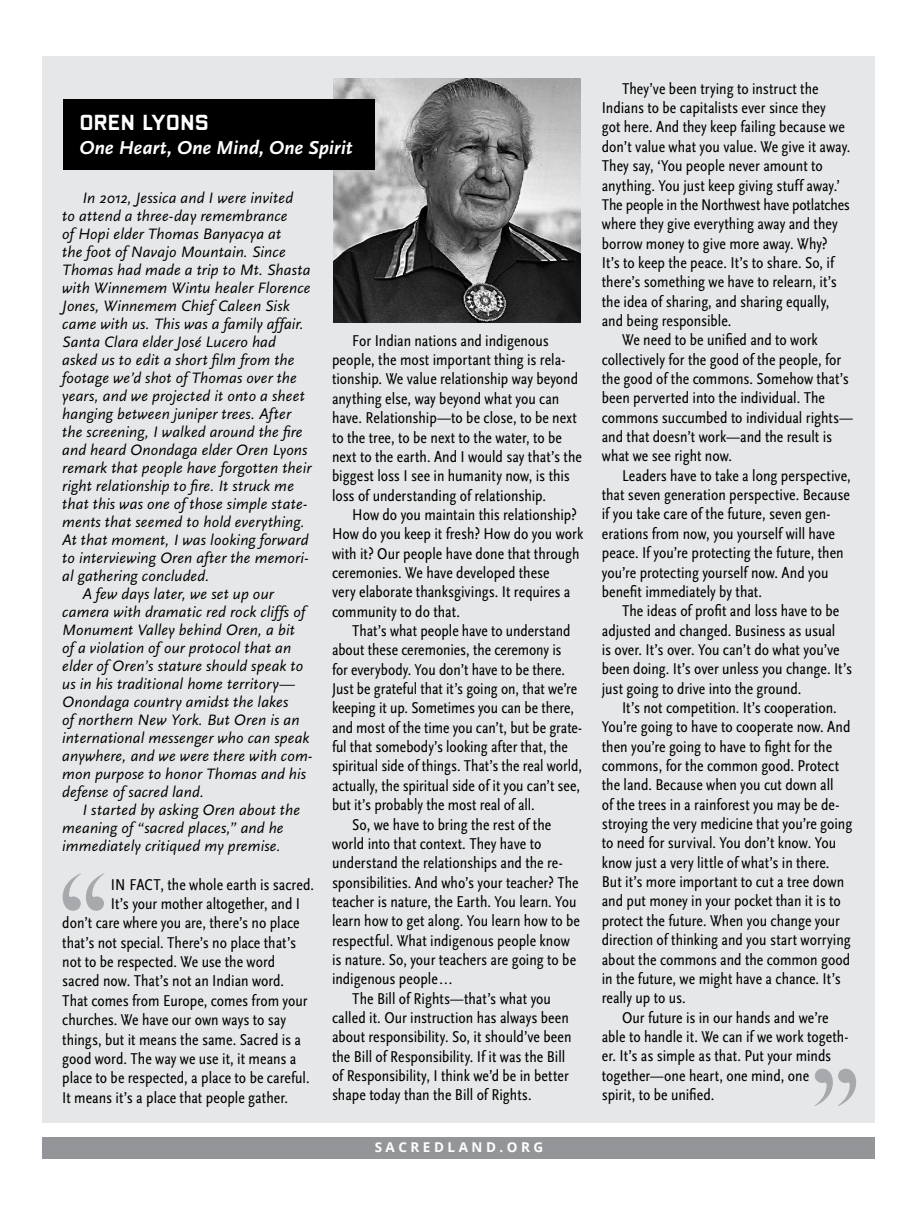
<style>
.page{position:relative;width:918px;height:1215px;background:#fff}
.page>*{position:absolute;margin:0;border:0;box-sizing:border-box;transform-origin:0 0}
.donor_heads{font:21.75px "Fog City Gothic";letter-spacing:-.005em;color:#fff}
.Sidebar{font:italic 700 19.5px "Scala Sans";color:#fff}
.Sidebar-smaller{font:16.35px/19.4px "Scala Sans Regular Con";color:#000}
.Sidebar-smaller-2{font:16.2px "Scala Sans Regular Con";letter-spacing:-.01em;color:#000}
.Sidebar-2{font:italic 15.75px/18px "Scala Sans";letter-spacing:.01em;color:#000}
.t1{font:700 13.5px "Open Sans";letter-spacing:.26em;color:#fff}
</style>
<div class="page">
<div style="left:43px;top:56px;width:832px;height:1067px;background:#e6e7e8"></div>
<svg style="left:63px;top:873px;width:41px;height:38px"></svg>
<div style="left:43px;top:1137px;width:832px;height:22px;background:#939598"></div>
<svg style="left:815px;top:1069px;width:41px;height:37px"></svg>
<img style="left:333px;top:79px;width:248px;height:244px">
<div style="left:63px;top:100px;width:312px;height:70px;background:#000"></div>
<p class="donor_heads" style="left:79px;top:110px;width:131px">OREN LYONS</p>
<p class="Sidebar" style="left:79px;top:138px;width:275px">One Heart, One Mind, One Spirit</p>
<p class="Sidebar-2" style="left:62px;top:189px;width:251px;text-indent:20px">In 2012, Jessica and I were invited<br>to attend a three-day remembrance<br>of Hopi elder Thomas Banyacya at<br>the foot of Navajo Mountain. Since Thomas had made a trip to Mt. Shasta with Winnemem Wintu healer Florence Jones, Winnemem Chief Caleen Sisk came with us. This was a family affair.<br>Santa Clara elder José Lucero had asked us to edit a short film from the footage we’d shot of Thomas over the years, and we projected it onto a sheet hanging between juniper trees. After the screening, I walked around the fire and heard Onondaga elder Oren Lyons remark that people have forgotten their right relationship to fire. It struck me that this was one of those simple state&shy;ments that seemed to hold everything.<br>At that moment, I was looking forward to interviewing Oren after the memori&shy;al gathering concluded.</p>
<p class="Sidebar-2" style="left:62px;top:585px;width:252px;text-indent:20px">A few days later, we set up our camera with dramatic red rock cliffs of Monument Valley behind Oren, a bit<br>of a violation of our protocol that an elder of Oren’s stature should speak to us in his traditional home territory— Onondaga country amidst the lakes<br>of northern New York. But Oren is an international messenger who can speak anywhere, and we were there with com&shy;mon purpose to honor Thomas and his defense of sacred land.</p>
<p class="Sidebar-2" style="left:62px;top:801px;width:239px;text-indent:20px">I started by asking Oren about the meaning of “sacred places,” and he immediately critiqued my premise.</p>
<p class="Sidebar-smaller" style="left:111px;top:875px;width:205px">IN FACT, the whole earth is sacred.</p>
<p class="Sidebar-smaller" style="left:111px;top:894px;width:191px">It’s your mother altogether, and I</p>
<p class="Sidebar-smaller" style="left:62px;top:914px;width:239px">don’t care where you are, there’s no place</p>
<p class="Sidebar-smaller" style="left:62px;top:933px;width:235px">that’s not special. There’s no place that’s</p>
<p class="Sidebar-smaller" style="left:62px;top:952px;width:214px">not to be respected. We use the word</p>
<p class="Sidebar-smaller" style="left:62px;top:972px;width:223px">sacred now. That’s not an Indian word.</p>
<p class="Sidebar-smaller" style="left:62px;top:991px;width:247px">That comes from Europe, comes from your</p>
<p class="Sidebar-smaller" style="left:62px;top:1010px;width:225px">churches. We have our own ways to say</p>
<p class="Sidebar-smaller" style="left:62px;top:1030px;width:240px">things, but it means the same. Sacred is a</p>
<p class="Sidebar-smaller" style="left:62px;top:1049px;width:236px">good word. The way we use it, it means a</p>
<p class="Sidebar-smaller" style="left:62px;top:1069px;width:249px">place to be respected, a place to be careful.</p>
<p class="Sidebar-smaller" style="left:62px;top:1088px;width:227px">It means it’s a place that people gather.</p>
<p class="Sidebar-smaller" style="left:332px;top:331px;width:251px;text-indent:20px">For Indian nations and indigenous people, the most important thing is rela&shy;tionship. We value relationship way beyond anything else, way beyond what you can have. Relationship—to be close, to be next to the tree, to be next to the water, to be next to the earth. And I would say that’s the biggest loss I see in humanity now, is this loss of understanding of relationship.</p>
<p class="Sidebar-smaller" style="left:332px;top:505px;width:253px;text-indent:20px">How do you maintain this relationship?<br>How do you keep it fresh? How do you work with it? Our people have done that through ceremonies. We have developed these<br>very elaborate thanksgivings. It requires a community to do that.</p>
<p class="Sidebar-smaller" style="left:332px;top:621px;width:252px;text-indent:20px">That’s what people have to understand about these ceremonies, the ceremony is<br>for everybody. You don’t have to be there.<br>Just be grateful that it’s going on, that we’re keeping it up. Sometimes you can be there, and most of the time you can’t, but be grate&shy;ful that somebody’s looking after that, the spiritual side of things. That’s the real world, actually, the spiritual side of it you can’t see, but it’s probably the most real of all.</p>
<p class="Sidebar-smaller" style="left:332px;top:815px;width:249px;text-indent:20px">So, we have to bring the rest of the world into that context. They have to understand the relationships and the re&shy;sponsibilities. And who’s your teacher? The teacher is nature, the Earth. You learn. You learn how to get along. You learn how to be respectful. What indigenous people know is nature. So, your teachers are going to be indigenous people...</p>
<p class="Sidebar-smaller" style="left:332px;top:989px;width:241px;text-indent:20px">The Bill of Rights—that’s what you called it. Our instruction has always been about responsibility. So, it should’ve been the Bill of Responsibility. If it was the Bill of Responsibility, I think we’d be in better shape today than the Bill of Rights.</p>
<p class="t1" style="left:375px;top:1138px;width:170px">SACREDLAND.ORG</p>
<p class="Sidebar-smaller" style="left:602px;top:79px;width:250px;text-indent:20px">They’ve been trying to instruct the Indians to be capitalists ever since they<br>got here. And they keep failing because we don’t value what you value. We give it away.<br>They say, ‘You people never amount to anything. You just keep giving stuff away.’</p>
<p class="Sidebar-smaller-2" style="left:602px;top:196px;width:250px">The people in the Northwest have potlatches</p>
<p class="Sidebar-smaller" style="left:602px;top:215px;width:237px">where they give everything away and they borrow money to give more away. Why?<br>It’s to keep the peace. It’s to share. So, if there’s something we have to relearn, it’s the idea of sharing, and sharing equally, and being responsible.</p>
<p class="Sidebar-smaller" style="left:602px;top:331px;width:253px;text-indent:20px">We need to be unified and to work collectively for the good of the people, for the good of the commons. Somehow that’s been perverted into the individual. The commons succumbed to individual rights— and that doesn’t work—and the result is what we see right now.</p>
<p class="Sidebar-smaller" style="left:602px;top:466px;width:251px;text-indent:20px">Leaders have to take a long perspective, that seven generation perspective. Because if you take care of the future, seven gen&shy;erations from now, you yourself will have peace. If you’re protecting the future, then you’re protecting yourself now. And you benefit immediately by that.</p>
<p class="Sidebar-smaller" style="left:602px;top:602px;width:252px;text-indent:20px">The ideas of profit and loss have to be adjusted and changed. Business as usual<br>is over. It’s over. You can’t do what you’ve been doing. It’s over unless you change. It’s just going to drive into the ground.</p>
<p class="Sidebar-smaller" style="left:602px;top:698px;width:252px;text-indent:20px">It’s not competition. It’s cooperation.<br>You’re going to have to cooperate now. And then you’re going to have to fight for the commons, for the common good. Protect the land. Because when you cut down all<br>of the trees in a rainforest you may be de&shy;stroying the very medicine that you’re going to need for survival. You don’t know. You know just a very little of what’s in there.<br>But it’s more important to cut a tree down and put money in your pocket than it is to protect the future. When you change your direction of thinking and you start worrying about the commons and the common good in the future, we might have a chance. It’s really up to us.</p>
<p class="Sidebar-smaller" style="left:602px;top:1008px;width:248px;text-indent:20px">Our future is in our hands and we’re able to handle it. We can if we work togeth&shy;er. It’s as simple as that. Put your minds together—one heart, one mind, one<br>spirit, to be unified.</p>
</div>
